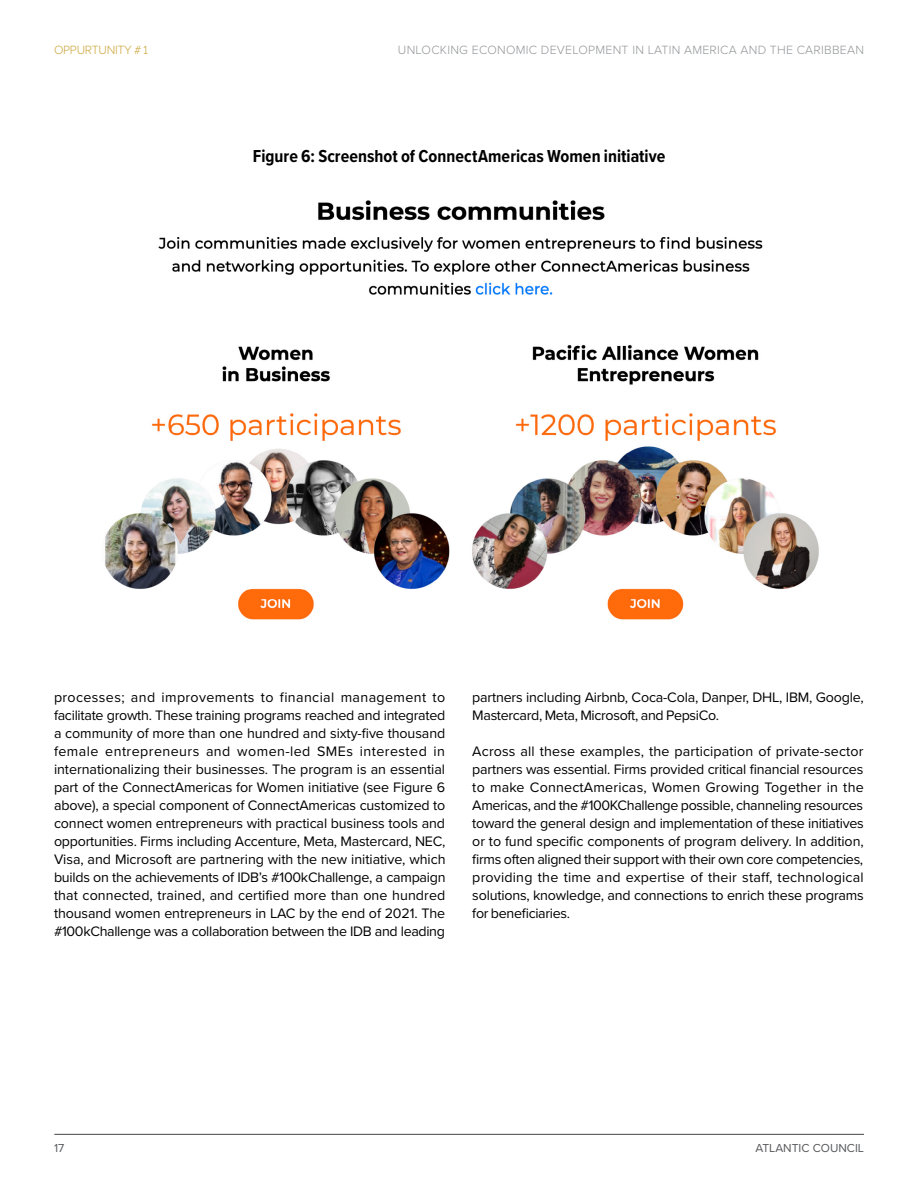
<style>
.page{position:relative;width:918px;height:1188px;background:#fff}
.page>*{position:absolute;margin:0;border:0;box-sizing:border-box;transform-origin:0 0}
.t1{font:700 18px "Proxima Nova Cond";color:#000}
.t2{font:14.25px/18px "Proxima Nova";letter-spacing:-.025em;color:#000;text-align:justify}
.t3{font:300 12.3px "Proxima Nova";letter-spacing:.02em;color:#939598}
.t4{font:300 12.3px "Proxima Nova";letter-spacing:-.025em;color:#cca63d}
.t5{font:12px "Proxima Nova";color:#58595b}
</style>
<div class="page">
<hr style="left:54px;top:1134px;width:810px;height:1px;background:#58595b">
<img style="left:104px;top:200px;width:715px;height:420px">
<p class="t4" style="left:54px;top:41px;width:96px">OPPURTUNITY # 1</p>
<p class="t3" style="left:398px;top:41px;width:468px">UNLOCKING ECONOMIC DEVELOPMENT IN LATIN AMERICA AND THE CARIBBEAN</p>
<p class="t1" style="left:253px;top:143px;width:414px">Figure 6: Screenshot of ConnectAmericas Women initiative</p>
<p class="t2" style="left:54px;top:688px;width:393px">processes; and improvements to financial management to facilitate growth. These training programs reached and integrated a community of more than one hundred and sixty-five thousand female entrepreneurs and women-led SMEs interested in internationalizing their businesses. The program is an essential part of the ConnectAmericas for Women initiative (see Figure 6 above), a special component of ConnectAmericas customized to connect women entrepreneurs with practical business tools and opportunities. Firms including Accenture, Meta, Mastercard, NEC, Visa, and Microsoft are partnering with the new initiative, which builds on the achievements of IDB’s #100kChallenge, a campaign that connected, trained, and certified more than one hundred thousand women entrepreneurs in LAC by the end of 2021. The #100kChallenge was a collaboration between the IDB and leading</p>
<p class="t2" style="left:472px;top:688px;width:393px">partners including Airbnb, Coca-Cola, Danper, DHL, IBM, Google,<br>Mastercard, Meta, Microsoft, and PepsiCo.</p>
<p class="t2" style="left:472px;top:742px;width:393px">Across all these examples, the participation of private-sector partners was essential. Firms provided critical financial resources to make ConnectAmericas, Women Growing Together in the Americas, and the #100KChallenge possible, channeling resources toward the general design and implementation of these initiatives or to fund specific components of program delivery. In addition, firms often aligned their support with their own core competencies, providing the time and expertise of their staff, technological solutions, knowledge, and connections to enrich these programs for beneficiaries.</p>
<p class="t5" style="left:54px;top:1139px;width:12px">17</p>
<p class="t5" style="left:755px;top:1139px;width:110px">ATLANTIC COUNCIL</p>
</div>
